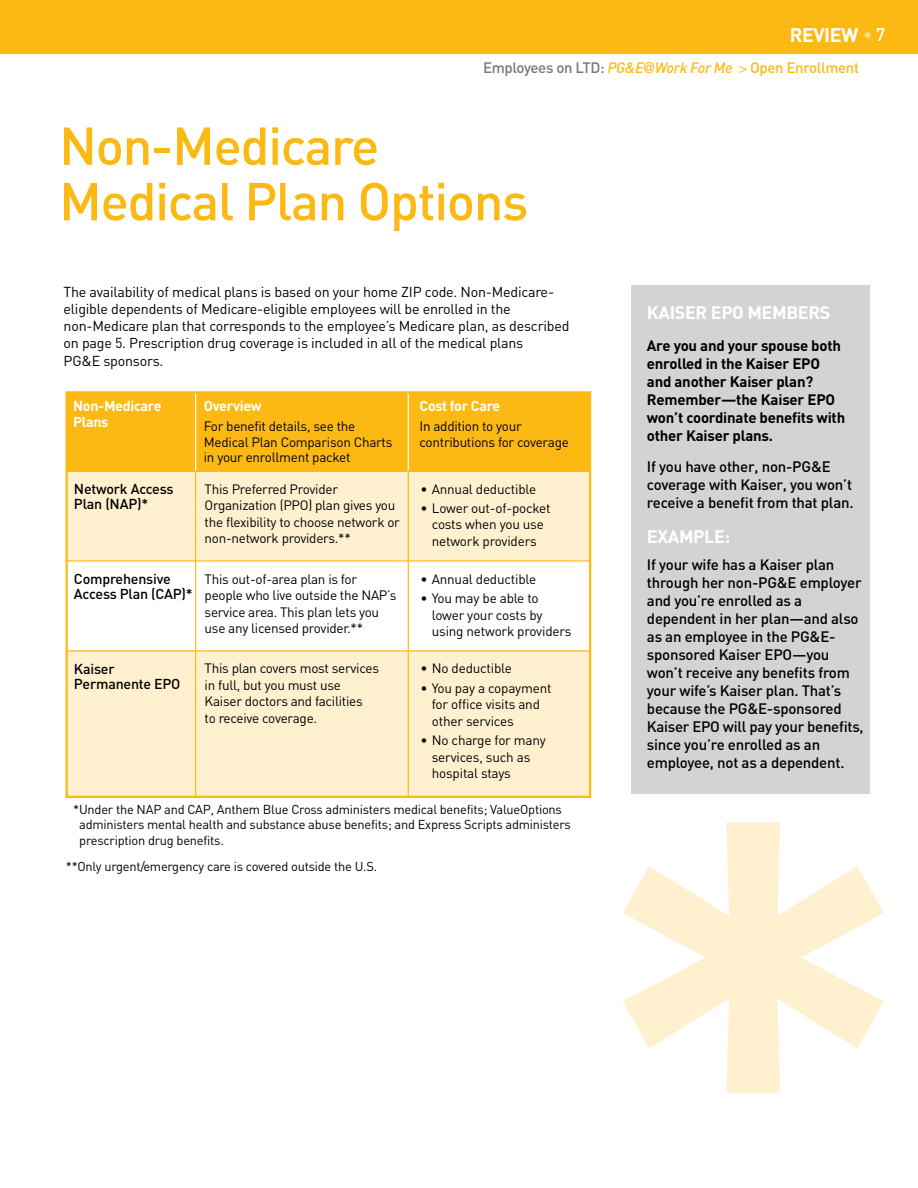
<style>
.page{position:relative;width:918px;height:1188px;background:#fff}
.page>*{position:absolute;margin:0;border:0;box-sizing:border-box;transform-origin:0 0}
.t1{font:500 720px "DIN";color:#fff1d0}
.t2{font:500 52.5px/55.5px "DIN";letter-spacing:-.025em;color:#fdb913}
.t3{font:700 19.5px "DIN";letter-spacing:-.025em;color:#fff}
.t4{font:700 18px "DIN";letter-spacing:-.02em;color:#fff}
.t5{font:500 15px/18px "DIN";letter-spacing:-.015em;color:#000}
.t6{font:700 15px/18px "DIN";letter-spacing:-.015em;color:#000}
.t7{font:500 15px "DIN";letter-spacing:-.025em;color:#77787b}
.t8{font:14.25px/17.2px "DIN";letter-spacing:-.015em;color:#000}
.t9{font:500 14.25px/15.8px "DIN";letter-spacing:-.015em;color:#000}
.t10{font:700 14.25px/15.8px "DIN";letter-spacing:-.02em;color:#fff}
.t11{font:13.5px/16.5px "DIN";letter-spacing:-.02em;color:#000}
.t12{font:12.9px/15.6px "DIN";letter-spacing:-.02em;color:#000}
.s1{font-weight:500;font-size:18px;color:#fedc89}
.s2{font-weight:500;font-size:18px}
.s3{font-style:italic;color:#fdb913}
.s4{font-family:"Helvetica Neue";font-style:italic;color:#fdb913}
.s5{font-family:"Times";font-weight:400;color:#fdb913}
.s6{color:#fdb913}
</style>
<div class="page">
<div style="left:0;top:0;width:918px;height:54px;background:#fdb913"></div>
<div style="left:632px;top:285px;width:238px;height:508px;background:#d1d3d4"></div>
<div style="left:66px;top:393px;width:524px;height:79px;background:#fdb913"></div>
<div style="left:67px;top:472px;width:524px;height:89px;background:#fff1d0"></div>
<div style="left:67px;top:651px;width:524px;height:145px;background:#fff1d0"></div>
<hr style="left:195px;top:391px;width:1px;height:80px;background:#fff">
<hr style="left:195px;top:471px;width:1px;height:327px;background:#fdb913">
<hr style="left:408px;top:391px;width:1px;height:80px;background:#fff">
<hr style="left:408px;top:471px;width:1px;height:326px;background:#fdb913">
<div style="left:66px;top:391px;width:525px;height:407px;border:2px solid #fdb913"></div>
<hr style="left:67px;top:560px;width:522px;height:2px;background:#fdb913">
<hr style="left:67px;top:650px;width:522px;height:2px;background:#fdb913">
<h3 class="t3" style="left:790px;top:22px;width:97px">REVIEW <span class="s1">•</span> <span class="s2">7</span></h3>
<p class="t7" style="left:483px;top:58px;width:377px">Employees on LTD: <span class="s3">PG&amp;E</span><span class="s4">@</span><span class="s3">Work For Me</span> <span class="s5">&gt;</span> <span class="s6">Open Enrollment</span></p>
<h2 class="t2" style="left:59px;top:116px;width:471px">Non-Medicare<br>Medical Plan Options</h2>
<p class="t8" style="left:64px;top:283px;width:507px">The availability of medical plans is based on your home ZIP code. Non-Medicare&shy;eligible dependents of Medicare-eligible employees will be enrolled in the non-Medicare plan that corresponds to the employee’s Medicare plan, as described on page 5. Prescription drug coverage is included in all of the medical plans<br>PG&amp;E sponsors.</p>
<p class="t10" style="left:73px;top:397px;width:90px">Non-Medicare<br>Plans</p>
<p class="t10" style="left:204px;top:397px;width:59px">Overview</p>
<p class="t11" style="left:204px;top:418px;width:190px;line-height:15.6px">For benefit details, see the<br>Medical Plan Comparison Charts in your enrollment packet</p>
<p class="t10" style="left:419px;top:397px;width:82px">Cost for Care</p>
<p class="t11" style="left:419px;top:418px;width:151px;line-height:15.6px">In addition to your contributions for coverage</p>
<p class="t9" style="left:74px;top:480px;width:101px">Network Access<br>Plan (NAP)*</p>
<p class="t11" style="left:205px;top:480px;width:197px">This Preferred Provider<br>Organization (PPO) plan gives you the flexibility to choose network or non-network providers.**</p>
<p class="t11" style="left:421px;top:480px;width:117px">• Annual deductible</p>
<p class="t11" style="left:421px;top:500px;width:132px;text-align:center">• Lower out-of-pocket costs when you use network providers</p>
<p class="t9" style="left:74px;top:570px;width:120px">Comprehensive<br>Access Plan (CAP)*</p>
<p class="t11" style="left:205px;top:570px;width:193px">This out-of-area plan is for people who live outside the NAP’s service area. This plan lets you use any licensed provider.**</p>
<p class="t11" style="left:421px;top:570px;width:117px">• Annual deductible</p>
<p class="t11" style="left:432px;top:590px;width:141px;text-indent:-11px">• You may be able to lower your costs by using network providers</p>
<p class="t9" style="left:74px;top:660px;width:108px">Kaiser<br>Permanente EPO</p>
<p class="t11" style="left:205px;top:660px;width:176px">This plan covers most services in full, but you must use<br>Kaiser doctors and facilities<br>to receive coverage.</p>
<p class="t11" style="left:421px;top:660px;width:93px">• No deductible</p>
<p class="t11" style="left:432px;top:679px;width:121px;text-indent:-11px">• You pay a copayment for office visits and other services</p>
<p class="t11" style="left:432px;top:732px;width:116px;text-indent:-11px">• No charge for many services, such as hospital stays</p>
<p class="t12" style="left:79px;top:801px;width:493px;text-indent:-6px">*Under the NAP and CAP, Anthem Blue Cross administers medical benefits; ValueOptions administers mental health and substance abuse benefits; and Express Scripts administers prescription drug benefits.</p>
<p class="t12" style="left:66px;top:858px;width:313px">**Only urgent/emergency care is covered outside the U.S.</p>
<h3 class="t4" style="left:647px;top:301px;width:185px">KAISER EPO MEMBERS</h3>
<p class="t6" style="left:647px;top:336px;width:200px">Are you and your spouse both enrolled in the Kaiser EPO and another Kaiser plan?<br>Remember—the Kaiser EPO won’t coordinate benefits with other Kaiser plans.</p>
<p class="t5" style="left:647px;top:458px;width:208px">If you have other, non-PG&amp;E coverage with Kaiser, you won’t receive a benefit from that plan.</p>
<h3 class="t4" style="left:647px;top:525px;width:85px">EXAMPLE:</h3>
<p class="t5" style="left:647px;top:555px;width:218px">If your wife has a Kaiser plan through her non-PG&amp;E employer and you’re enrolled as a dependent in her plan—and also as an employee in the PG&amp;E&shy;sponsored Kaiser EPO—you won’t receive any benefits from your wife’s Kaiser plan. That’s because the PG&amp;E-sponsored<br>Kaiser EPO will pay your benefits, since you’re enrolled as an employee, not as a dependent.</p>
<h1 class="t1" style="left:579px;top:617px;width:351px">*</h1>
</div>
